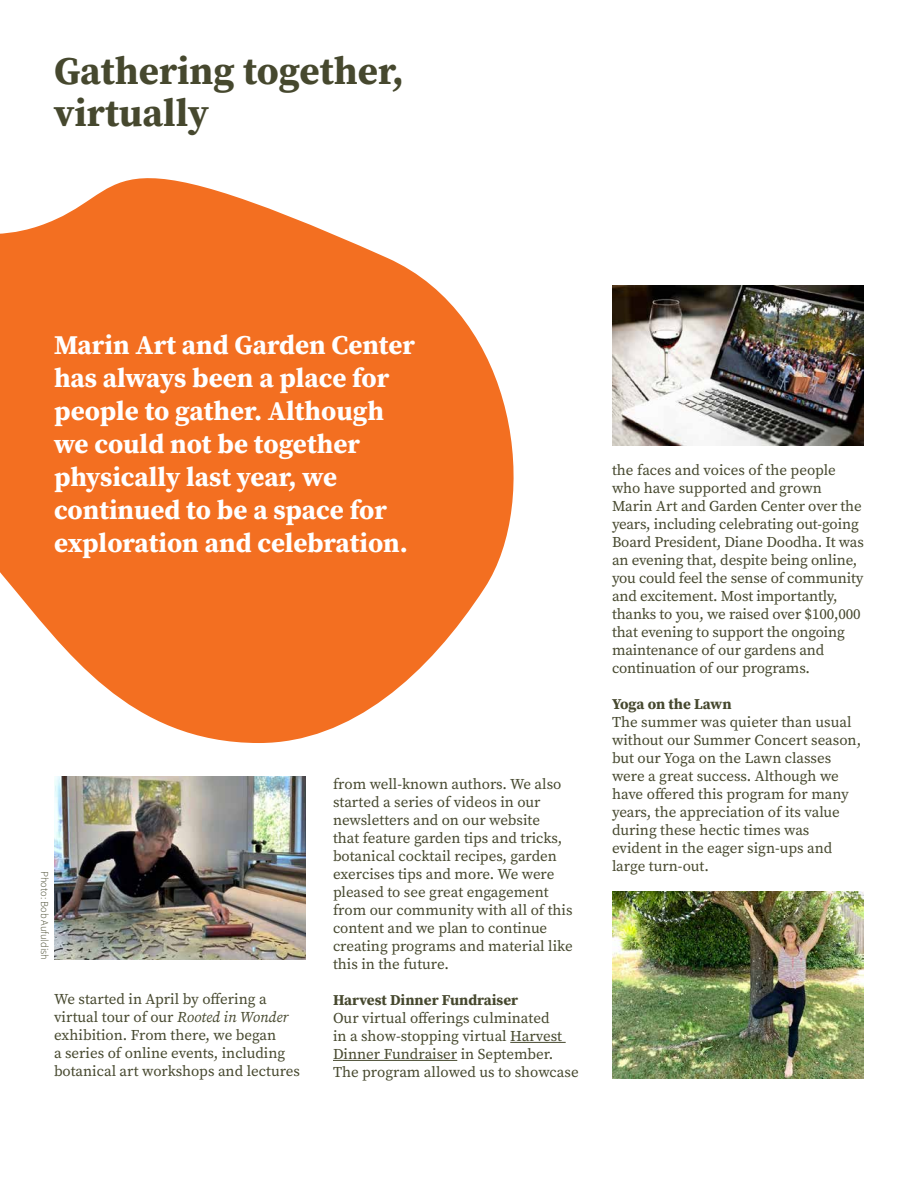
<style>
.page{position:relative;width:918px;height:1188px;background:#fff}
.page>*{position:absolute;margin:0;border:0;box-sizing:border-box;transform-origin:0 0}
.t1{font:700 39px/42px "Source Serif Pro";color:#46482e}
.t2{font:700 27px/33px "Source Serif Pro";color:#fff}
.t3{font:15px/18px "Source Serif Pro";color:#46482e}
.t4{font:700 15px "Source Serif Pro";color:#46482e}
.t5{font:300 10.5px "Source Sans Pro";color:#46482e}
.s1{font-style:italic}
</style>
<div class="page">
<svg style="left:0;top:178px;width:514px;height:565px;fill:#f36f21"></svg>
<hr style="left:510px;top:1042px;width:56px;height:1px;background:#46482e">
<hr style="left:333px;top:1060px;width:124px;height:1px;background:#46482e">
<img style="left:612px;top:285px;width:252px;height:161px">
<img style="left:612px;top:891px;width:252px;height:188px">
<img style="left:54px;top:776px;width:252px;height:184px">
<h1 class="t1" style="left:54px;top:49px;width:351px">Gathering together, virtually</h1>
<h2 class="t2" style="left:54px;top:328px;width:363px">Marin Art and Garden Center has always been a place for people to gather. Although we could not be together physically last year, we continued to be a space for exploration and celebration.</h2>
<p class="t5" style="left:51px;top:871px;width:91px;rotate:90deg">Photo: Bob Aufuldish</p>
<p class="t3" style="left:54px;top:990px;width:248px">We started in April by offering a virtual tour of our <span class="s1">Rooted in Wonder </span>exhibition. From there, we began<br>a series of online events, including botanical art workshops and lectures</p>
<p class="t3" style="left:333px;top:775px;width:241px">from well-known authors. We also started a series of videos in our newsletters and on our website<br>that feature garden tips and tricks, botanical cocktail recipes, garden exercises tips and more. We were pleased to see great engagement from our community with all of this content and we plan to continue creating programs and material like this in the future.</p>
<p class="t4" style="left:333px;top:989px;width:187px">Harvest Dinner Fundraiser</p>
<p class="t3" style="left:333px;top:1009px;width:247px">Our virtual offerings culminated<br>in a show-stopping virtual Harvest Dinner Fundraiser in September.<br>The program allowed us to showcase</p>
<p class="t3" style="left:612px;top:461px;width:253px">the faces and voices of the people who have supported and grown Marin Art and Garden Center over the years, including celebrating out-going Board President, Diane Doodha. It was an evening that, despite being online, you could feel the sense of community and excitement. Most importantly, thanks to you, we raised over $100,000 that evening to support the ongoing maintenance of our gardens and continuation of our programs.</p>
<p class="t4" style="left:612px;top:694px;width:121px">Yoga on the Lawn</p>
<p class="t3" style="left:612px;top:713px;width:251px">The summer was quieter than usual without our Summer Concert season, but our Yoga on the Lawn classes were a great success. Although we have offered this program for many years, the appreciation of its value during these hectic times was evident in the eager sign-ups and large turn-out.</p>
</div>
